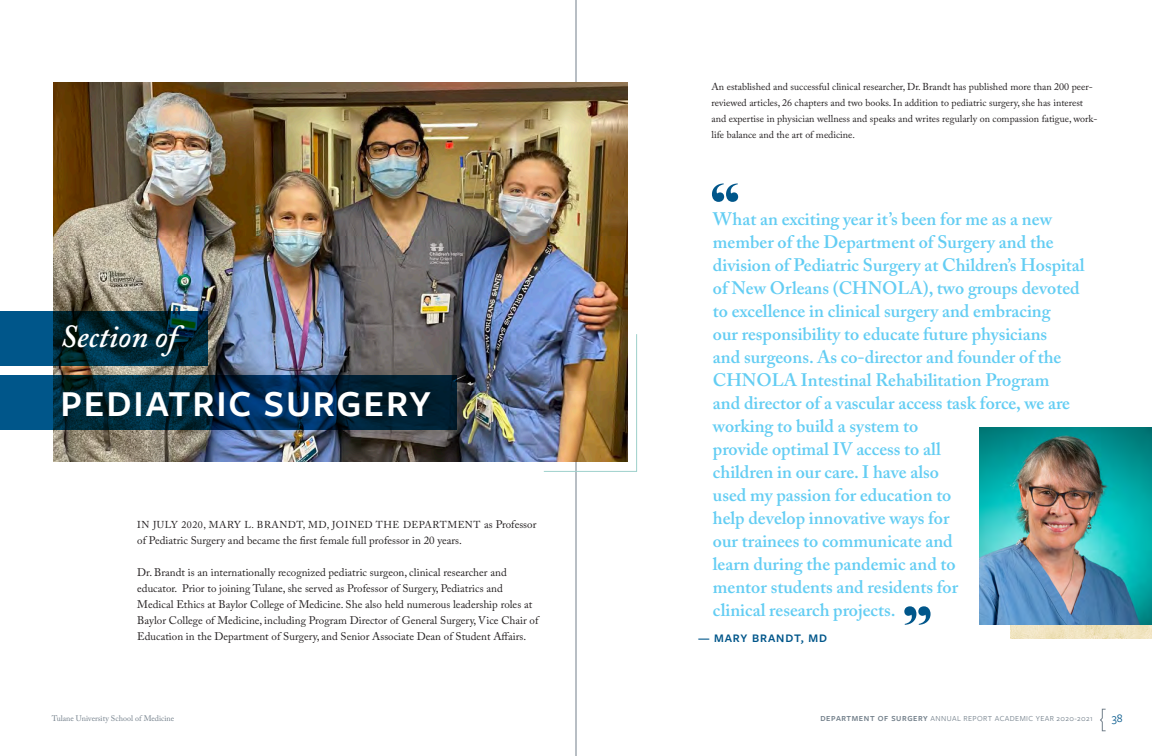
<style>
.page{position:relative;width:1152px;height:756px;background:#fff}
.page>*{position:absolute;margin:0;border:0;box-sizing:border-box;transform-origin:0 0}
.t1{font:700 86px "Big Caslon FB";color:#00568a}
.t2{font:600 38px "Freight Sans Pro";letter-spacing:.05em;color:#fff}
.t3{font:italic 600 32px "Adobe Caslon Pro";color:#fff}
.t4{font:600 18px/23px "Adobe Caslon Pro";color:#63cdf3}
.t5{font:600 12px "Freight Sans Pro";letter-spacing:.075em;color:#00568a}
.t6{font:12px "Freight Sans Pro";color:#00568a}
.t7{font:11px/16px "Adobe Caslon Pro";color:#231f20}
.t8{font:10px/16px "Adobe Caslon Pro";color:#231f20}
.t9{font:10px "Adobe Caslon Pro";letter-spacing:.05em;color:#231f20}
.t10{font:8px "Freight Sans Pro";letter-spacing:.05em;color:#727f8a}
.t11{font:8px "Adobe Caslon Pro";color:#727f8a}
.s1{font-size:11px}
.s2{font-weight:600}
</style>
<div class="page">
<svg style="left:1100px;top:709px;width:6px;height:22px"></svg>
<hr style="left:576px;top:0;width:1px;height:756px;background:#727f8a">
<img style="left:53px;top:83px;width:574px;height:378px">
<svg style="left:0;top:311px;width:208px;height:55px;background:#00354d"></svg>
<img style="left:1010px;top:625px;width:142px;height:14px">
<img style="left:543px;top:333px;width:95px;height:139px">
<img style="left:979px;top:428px;width:173px;height:197px">
<svg style="left:0;top:375px;width:457px;height:55px;background:#002d49"></svg>
<p class="t8" style="left:712px;top:79px;width:387px">An established and successful clinical researcher, Dr. Brandt has published more than 200 peer&shy;reviewed articles, 26 chapters and two books. In addition to pediatric surgery, she has interest and expertise in physician wellness and speaks and writes regularly on compassion fatigue, work&shy;life balance and the art of medicine.</p>
<p class="t3" style="left:60px;top:317px;width:118px">Section of</p>
<p class="t2" style="left:60px;top:377px;width:372px">PEDIATRIC SURGERY</p>
<p class="t9" style="left:137px;top:519px;width:401px">IN JULY 2020, MARY L. BRANDT, MD, JOINED THE DEPARTMENT <span class="s1">as Professor</span></p>
<p class="t7" style="left:137px;top:532px;width:326px">of Pediatric Surgery and became the first female full professor in 20 years.</p>
<p class="t7" style="left:137px;top:564px;width:403px">Dr. Brandt is an internationally recognized pediatric surgeon, clinical researcher and educator. Prior to joining Tulane, she served as Professor of Surgery, Pediatrics and Medical Ethics at Baylor College of Medicine. She also held numerous leadership roles at Baylor College of Medicine, including Program Director of General Surgery, Vice Chair of Education in the Department of Surgery, and Senior Associate Dean of Student Affairs.</p>
<p class="t1" style="left:712px;top:165px;width:28px">“</p>
<p class="t4" style="left:713px;top:207px;width:373px">What an exciting year it’s been for me as a new member of the Department of Surgery and the division of Pediatric Surgery at Children’s Hospital of New Orleans (CHNOLA), two groups devoted to excellence in clinical surgery and embracing<br>our responsibility to educate future physicians<br>and surgeons. As co-director and founder of the CHNOLA Intestinal Rehabilitation Program<br>and director of a vascular access task force, we are working to build a system to<br>provide optimal IV access to all<br>children in our care. I have also<br>used my passion for education to<br>help develop innovative ways for<br>our trainees to communicate and<br>learn during the pandemic and to<br>mentor students and residents for<br>clinical research projects.</p>
<p class="t1" style="left:904px;top:588px;width:28px">”</p>
<p class="t5" style="left:698px;top:630px;width:130px">— MARY BRANDT, MD</p>
<p class="t11" style="left:52px;top:714px;width:124px">Tulane University School of Medicine</p>
<p class="t10" style="left:820px;top:713px;width:274px"><span class="s2">DEPARTMENT OF SURGERY</span> ANNUAL REPORT ACADEMIC YEAR 2020-2021</p>
<p class="t6" style="left:1112px;top:710px;width:12px">38</p>
</div>
